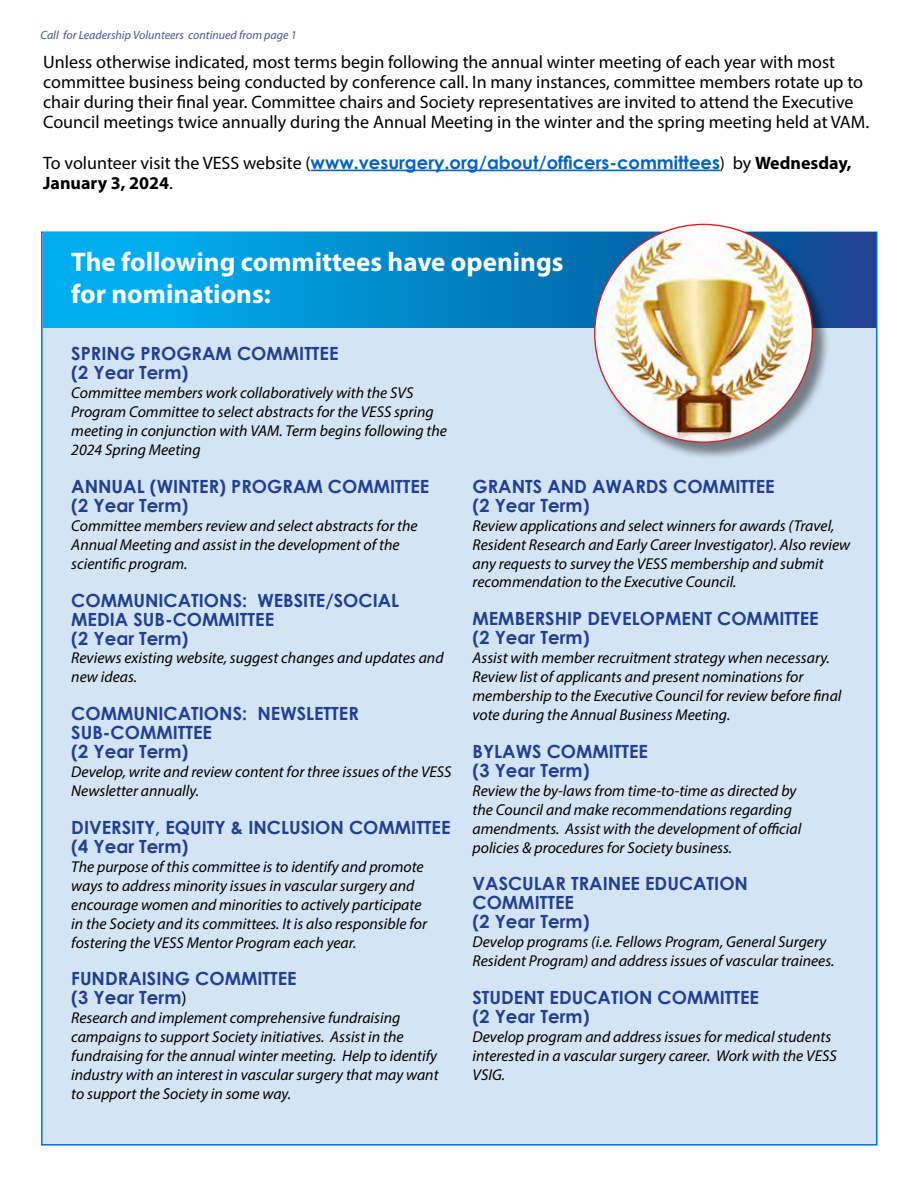
<style>
.page{position:relative;width:918px;height:1188px;background:#fff}
.page>*{position:absolute;margin:0;border:0;box-sizing:border-box;transform-origin:0 0}
.t1{font:700 27px/32.4px "Myriad Pro";color:#fff}
.t2{font:700 18.15px/18.9px "Century Gothic";color:#233f8f}
.t3{font:18px/20.2px "Myriad Pro";color:#000}
.t4{font:700 18px "Century Gothic";color:#0563c1}
.t5{font:700 18px "Myriad Pro";color:#000}
.t6{font:italic 15.75px/18.9px "Myriad Pro";color:#000}
.t7{font:italic 12px "Myriad Pro";color:#45549a}
.s1{font-family:"Myriad Pro";font-weight:400;color:#000}
.s2{font-family:"Myriad Pro";color:#000}
.s3{font-weight:400}
</style>
<div class="page">
<div style="left:41px;top:232px;width:837px;height:914px;background:#d3e4f4;border:2px solid #006fde"></div>
<svg style="left:43px;top:232px;width:833px;height:96px;background:#028ecf"></svg>
<hr style="left:311px;top:170px;width:409px;height:1px;background:#0563c1">
<div style="left:596px;top:226px;width:235px;height:234px;background:#000;opacity:.45"></div>
<img style="left:595px;top:224px;width:217px;height:218px;border-radius:109px">
<p class="t7" style="left:40px;top:28px;width:258px">Call for Leadership Volunteers continued from page 1</p>
<p class="t3" style="left:43px;top:51px;width:827px">Unless otherwise indicated, most terms begin following the annual winter meeting of each year with most committee business being conducted by conference call. In many instances, committee members rotate up to chair during their final year. Committee chairs and Society representatives are invited to attend the Executive Council meetings twice annually during the Annual Meeting in the winter and the spring meeting held at VAM.</p>
<p class="t4" style="left:43px;top:151px;width:810px"><span class="s1">To volunteer visit the VESS website (</span>www.vesurgery.org/about/officers-committees<span class="s1">) by</span> <span class="s2">Wednesday,</span></p>
<p class="t5" style="left:43px;top:171px;width:131px">January 3, 2024<span class="s3">.</span></p>
<h1 class="t1" style="left:71px;top:244px;width:494px">The following committees have openings for nominations:</h1>
<p class="t2" style="left:71px;top:344px;width:269px">SPRING PROGRAM COMMITTEE (2 Year Term)</p>
<p class="t6" style="left:71px;top:383px;width:377px">Committee members work collaboratively with the SVS Program Committee to select abstracts for the VESS spring meeting in conjunction with VAM. Term begins following the 2024 Spring Meeting</p>
<p class="t2" style="left:71px;top:477px;width:360px">ANNUAL (WINTER) PROGRAM COMMITTEE (2 Year Term)</p>
<p class="t6" style="left:71px;top:516px;width:348px">Committee members review and select abstracts for the<br>Annual Meeting and assist in the development of the scientific program.</p>
<p class="t2" style="left:71px;top:590px;width:329px">COMMUNICATIONS: WEBSITE/SOCIAL<br>MEDIA SUB-COMMITTEE<br>(2 Year Term)</p>
<p class="t6" style="left:71px;top:649px;width:374px">Reviews existing website, suggest changes and updates and new ideas.</p>
<p class="t2" style="left:71px;top:704px;width:289px">COMMUNICATIONS: NEWSLETTER<br>SUB-COMMITTEE<br>(2 Year Term)</p>
<p class="t6" style="left:71px;top:762px;width:382px">Develop, write and review content for three issues of the VESS<br>Newsletter annually.</p>
<p class="t2" style="left:71px;top:817px;width:381px">DIVERSITY, EQUITY &amp; INCLUSION COMMITTEE (4 Year Term)</p>
<p class="t6" style="left:71px;top:857px;width:357px">The purpose of this committee is to identify and promote ways to address minority issues in vascular surgery and encourage women and minorities to actively participate in the Society and its committees. It is also responsible for fostering the VESS Mentor Program each year.</p>
<p class="t2" style="left:71px;top:969px;width:227px">FUNDRAISING COMMITTEE (3 Year Term<span class="s1">)</span></p>
<p class="t6" style="left:71px;top:1008px;width:369px">Research and implement comprehensive fundraising campaigns to support Society initiatives. Assist in the fundraising for the annual winter meeting. Help to identify industry with an interest in vascular surgery that may want to support the Society in some way.</p>
<p class="t2" style="left:472px;top:476px;width:304px">GRANTS AND AWARDS COMMITTEE (2 Year Term)</p>
<p class="t6" style="left:472px;top:516px;width:379px">Review applications and select winners for awards (Travel, Resident Research and Early Career Investigator). Also review any requests to survey the VESS membership and submit recommendation to the Executive Council.</p>
<p class="t2" style="left:472px;top:609px;width:348px">MEMBERSHIP DEVELOPMENT COMMITTEE (2 Year Term)</p>
<p class="t6" style="left:472px;top:648px;width:371px">Assist with member recruitment strategy when necessary.<br>Review list of applicants and present nominations for membership to the Executive Council for review before final vote during the Annual Business Meeting.</p>
<p class="t2" style="left:472px;top:741px;width:177px">BYLAWS COMMITTEE (3 Year Term)</p>
<p class="t6" style="left:472px;top:781px;width:330px">Review the by-laws from time-to-time as directed by the Council and make recommendations regarding amendments. Assist with the development of official policies &amp; procedures for Society business.</p>
<p class="t2" style="left:472px;top:874px;width:277px">VASCULAR TRAINEE EDUCATION<br>COMMITTEE<br>(2 Year Term)</p>
<p class="t6" style="left:472px;top:932px;width:363px">Develop programs (i.e. Fellows Program, General Surgery<br>Resident Program) and address issues of vascular trainees.</p>
<p class="t2" style="left:472px;top:988px;width:288px">STUDENT EDUCATION COMMITTEE (2 Year Term)</p>
<p class="t6" style="left:472px;top:1027px;width:366px">Develop program and address issues for medical students interested in a vascular surgery career. Work with the VESS<br>VSIG.</p>
</div>
